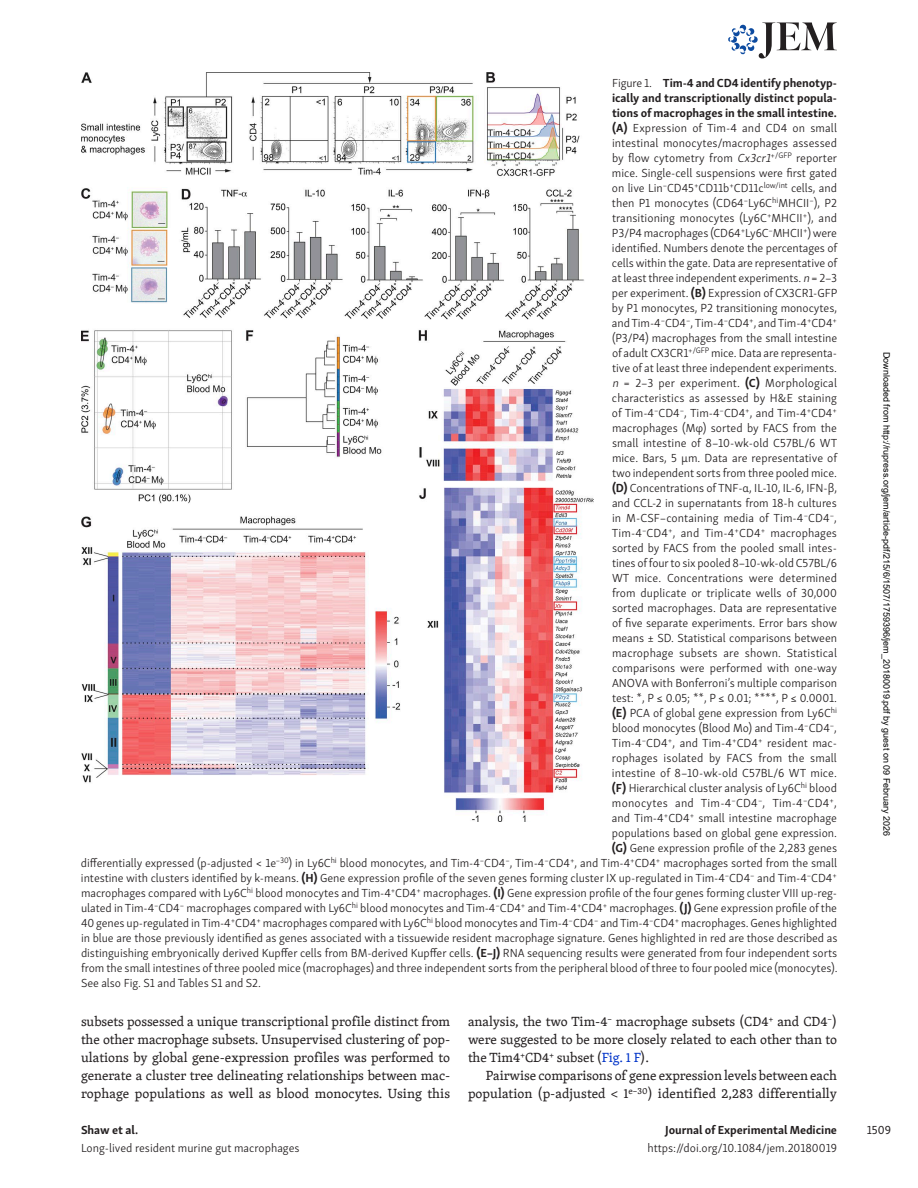
<style>
.page{position:relative;width:918px;height:1188px;background:#fff}
.page>*{position:absolute;margin:0;border:0;box-sizing:border-box;transform-origin:0 0}
.t1{font:13.5px/18px "Skolar PE";letter-spacing:-.005em;color:#231f20;text-align:justify}
.t2{font:300 12px "Skolar Sans PE";letter-spacing:-.005em;color:#231f20}
.t3{font:700 12px "Skolar Sans PE";letter-spacing:-.005em;color:#231f20}
.t4{font:300 12px "Skolar Sans PE";letter-spacing:.02em;color:#231f20}
.t5{font:12px "Skolar Sans PE";color:#231f20}
.t6{font:9px "Arial";color:#000}
.s1{font-weight:300}
.s2{font-weight:700}
.s3{font-style:italic}
.s4{color:#0034c9}
</style>
<div class="page">
<svg style="left:728px;top:23px;width:109px;height:35px"></svg>
<img style="left:81px;top:72px;width:513px;height:749px">
<p class="t3" style="left:612px;top:73px;width:227px"><span class="s1">Figure 1.</span> Tim-4 and CD4 identify phenotyp-</p>
<p class="t3" style="left:612px;top:88px;width:227px">ically and transcriptionally distinct popula-</p>
<p class="t3" style="left:612px;top:103px;width:227px">tions of macrophages in the small intestine.</p>
<p class="t2" style="left:612px;top:119px;width:227px"><span class="s2">(A)</span> Expression of Tim-4 and CD4 on small</p>
<p class="t2" style="left:612px;top:134px;width:227px">intestinal monocytes/macrophages assessed</p>
<p class="t2" style="left:612px;top:149px;width:227px">by flow cytometry from <span class="s3">Cx3cr1</span><sup>+/GFP</sup> reporter</p>
<p class="t2" style="left:612px;top:164px;width:226px">mice. Single-cell suspensions were first gated</p>
<p class="t2" style="left:612px;top:179px;width:227px">on live Lin<sup>–</sup>CD45<sup>+</sup>CD11b<sup>+</sup>CD11c<sup>low/int</sup> cells, and</p>
<p class="t2" style="left:612px;top:194px;width:227px">then P1 monocytes (CD64<sup>–</sup>Ly6C<sup>hi</sup>MHCII<sup>–</sup>), P2</p>
<p class="t2" style="left:612px;top:209px;width:227px">transitioning monocytes (Ly6C<sup>+</sup>MHCII<sup>+</sup>), and</p>
<p class="t2" style="left:612px;top:224px;width:227px">P3/P4 macrophages (CD64<sup>+</sup>Ly6C<sup>–</sup>MHCII<sup>+</sup>) were</p>
<p class="t2" style="left:612px;top:239px;width:227px">identified. Numbers denote the percentages of</p>
<p class="t2" style="left:612px;top:254px;width:227px">cells within the gate. Data are representative of</p>
<p class="t2" style="left:612px;top:269px;width:227px">at least three independent experiments. <span class="s3">n</span> = 2–3</p>
<p class="t2" style="left:612px;top:284px;width:227px">per experiment. <span class="s2">(B)</span> Expression of CX3CR1-GFP</p>
<p class="t2" style="left:612px;top:299px;width:227px">by P1 monocytes, P2 transitioning monocytes,</p>
<p class="t2" style="left:612px;top:314px;width:227px">and Tim-4<sup>–</sup>CD4<sup>–</sup>, Tim-4<sup>–</sup>CD4<sup>+</sup>, and Tim-4<sup>+</sup>CD4<sup>+</sup></p>
<p class="t2" style="left:612px;top:329px;width:227px">(P3/P4) macrophages from the small intestine</p>
<p class="t2" style="left:612px;top:344px;width:227px">of adult CX3CR1<sup>+/GFP</sup> mice. Data are representa-</p>
<p class="t2" style="left:612px;top:359px;width:227px">tive of at least three independent experiments.</p>
<p class="t2" style="left:612px;top:374px;width:227px"><span class="s3">n</span> = 2–3 per experiment. <span class="s2">(C)</span> Morphological</p>
<p class="t2" style="left:612px;top:389px;width:227px">characteristics as assessed by H&amp;E staining</p>
<p class="t2" style="left:612px;top:404px;width:227px">of Tim-4<sup>–</sup>CD4<sup>–</sup>, Tim-4<sup>–</sup>CD4<sup>+</sup>, and Tim-4<sup>+</sup>CD4<sup>+</sup></p>
<p class="t2" style="left:612px;top:419px;width:227px">macrophages (Mφ) sorted by FACS from the</p>
<p class="t2" style="left:612px;top:434px;width:227px">small intestine of 8–10-wk-old C57BL/6 WT</p>
<p class="t2" style="left:612px;top:449px;width:227px">mice. Bars, 5 µm. Data are representative of</p>
<p class="t2" style="left:612px;top:464px;width:227px">two independent sorts from three pooled mice.</p>
<p class="t2" style="left:612px;top:479px;width:227px"><span class="s2">(D)</span> Concentrations of TNF-α, IL-10, IL-6, IFN-β,</p>
<p class="t2" style="left:612px;top:494px;width:226px">and CCL-2 in supernatants from 18-h cultures</p>
<p class="t2" style="left:612px;top:509px;width:226px">in M-CSF–containing media of Tim-4<sup>–</sup>CD4<sup>–</sup>,</p>
<p class="t2" style="left:612px;top:524px;width:227px">Tim-4<sup>–</sup>CD4<sup>+</sup>, and Tim-4<sup>+</sup>CD4<sup>+</sup> macrophages</p>
<p class="t2" style="left:612px;top:539px;width:227px">sorted by FACS from the pooled small intes-</p>
<p class="t2" style="left:612px;top:554px;width:227px">tines of four to six pooled 8–10-wk-old C57BL/6</p>
<p class="t2" style="left:612px;top:569px;width:227px">WT mice. Concentrations were determined</p>
<p class="t2" style="left:612px;top:584px;width:226px">from duplicate or triplicate wells of 30,000</p>
<p class="t2" style="left:612px;top:599px;width:226px">sorted macrophages. Data are representative</p>
<p class="t2" style="left:612px;top:614px;width:227px">of five separate experiments. Error bars show</p>
<p class="t2" style="left:612px;top:629px;width:227px">means ± SD. Statistical comparisons between</p>
<p class="t2" style="left:612px;top:644px;width:227px">macrophage subsets are shown. Statistical</p>
<p class="t2" style="left:612px;top:659px;width:227px">comparisons were performed with one-way</p>
<p class="t2" style="left:612px;top:674px;width:227px">ANOVA with Bonferroni’s multiple comparison</p>
<p class="t2" style="left:612px;top:689px;width:227px">test: *, P ≤ 0.05; **, P ≤ 0.01; ****, P ≤ 0.0001.</p>
<p class="t2" style="left:612px;top:704px;width:227px"><span class="s2">(E)</span> PCA of global gene expression from Ly6C<sup>hi</sup></p>
<p class="t2" style="left:612px;top:719px;width:226px">blood monocytes (Blood Mo) and Tim-4<sup>–</sup>CD4<sup>–</sup>,</p>
<p class="t2" style="left:612px;top:734px;width:226px">Tim-4<sup>–</sup>CD4<sup>+</sup>, and Tim-4<sup>+</sup>CD4<sup>+</sup> resident mac-</p>
<p class="t2" style="left:612px;top:749px;width:226px">rophages isolated by FACS from the small</p>
<p class="t2" style="left:612px;top:764px;width:227px">intestine of 8–10-wk-old C57BL/6 WT mice.</p>
<p class="t2" style="left:612px;top:779px;width:227px"><span class="s2">(F)</span> Hierarchical cluster analysis of Ly6C<sup>hi</sup> blood</p>
<p class="t4" style="left:612px;top:794px;width:227px">monocytes and Tim-4<sup>–</sup>CD4<sup>–</sup>, Tim-4<sup>–</sup>CD4<sup>+</sup>,</p>
<p class="t2" style="left:612px;top:809px;width:227px">and Tim-4<sup>+</sup>CD4<sup>+</sup> small intestine macrophage</p>
<p class="t2" style="left:612px;top:824px;width:227px">populations based on global gene expression.</p>
<p class="t2" style="left:612px;top:839px;width:227px"><span class="s2">(G)</span> Gene expression profile of the 2,283 genes</p>
<p class="t2" style="left:81px;top:854px;width:758px">differentially expressed (p-adjusted &lt; 1e<sup>–30</sup>) in Ly6C<sup>hi</sup> blood monocytes, and Tim-4<sup>–</sup>CD4<sup>–</sup>, Tim-4<sup>–</sup>CD4<sup>+</sup>, and Tim-4<sup>+</sup>CD4<sup>+</sup> macrophages sorted from the small</p>
<p class="t2" style="left:81px;top:869px;width:758px">intestine with clusters identified by k-means. <span class="s2">(H)</span> Gene expression profile of the seven genes forming cluster IX up-regulated in Tim-4<sup>–</sup>CD4<sup>–</sup> and Tim-4<sup>–</sup>CD4<sup>+</sup></p>
<p class="t2" style="left:81px;top:884px;width:758px">macrophages compared with Ly6C<sup>hi</sup> blood monocytes and Tim-4<sup>+</sup>CD4<sup>+</sup> macrophages. <span class="s2">(I)</span> Gene expression profile of the four genes forming cluster VIII up-reg-</p>
<p class="t2" style="left:81px;top:899px;width:758px">ulated in Tim-4<sup>–</sup>CD4<sup>–</sup> macrophages compared with Ly6C<sup>hi</sup> blood monocytes and Tim-4<sup>–</sup>CD4<sup>+</sup> and Tim-4<sup>+</sup>CD4<sup>+</sup> macrophages. <span class="s2">(J)</span> Gene expression profile of the</p>
<p class="t2" style="left:81px;top:914px;width:758px">40 genes up-regulated in Tim-4<sup>+</sup>CD4<sup>+</sup> macrophages compared with Ly6C<sup>hi</sup> blood monocytes and Tim-4<sup>–</sup>CD4<sup>–</sup> and Tim-4<sup>–</sup>CD4<sup>+</sup> macrophages. Genes highlighted</p>
<p class="t2" style="left:81px;top:929px;width:758px">in blue are those previously identified as genes associated with a tissuewide resident macrophage signature. Genes highlighted in red are those described as</p>
<p class="t2" style="left:81px;top:944px;width:758px">distinguishing embryonically derived Kupffer cells from BM-derived Kupffer cells. <span class="s2">(E–J)</span> RNA sequencing results were generated from four independent sorts</p>
<p class="t2" style="left:81px;top:959px;width:758px">from the small intestines of three pooled mice (macrophages) and three independent sorts from the peripheral blood of three to four pooled mice (monocytes).</p>
<p class="t2" style="left:81px;top:974px;width:181px">See also Fig. S1 and Tables S1 and S2.</p>
<p class="t1" style="left:81px;top:1012px;width:371px">subsets possessed a unique transcriptional profile distinct from the other macrophage subsets. Unsupervised clustering of pop&shy;ulations by global gene-expression profiles was performed to generate a cluster tree delineating relationships between mac&shy;rophage populations as well as blood monocytes. Using this</p>
<p class="t1" style="left:468px;top:1012px;width:371px">analysis, the two Tim-4<sup>–</sup> macrophage subsets (CD4<sup>+</sup> and CD4<sup>–</sup>) were suggested to be more closely related to each other than to the Tim4<sup>+</sup>CD4<sup>+</sup> subset (<span class="s4">Fig. 1 F</span>).</p>
<p class="t1" style="left:468px;top:1066px;width:370px;text-align:right">Pairwise comparisons of gene expression levels between each population (p-adjusted &lt; 1<sup>e–30</sup>) identified 2,283 differentially</p>
<p class="t3" style="left:81px;top:1120px;width:59px">Shaw et al.</p>
<p class="t2" style="left:81px;top:1139px;width:220px">Long-lived resident murine gut macrophages</p>
<p class="t3" style="left:665px;top:1120px;width:173px">Journal of Experimental Medicine</p>
<p class="t2" style="left:647px;top:1139px;width:191px">https://doi.org/10.1084/jem.20180019</p>
<p class="t6" style="left:890px;top:352px;width:486px;rotate:90deg">Downloaded from http://rupress.org/jem/article-pdf/215/6/1507/1759396/jem_20180019.pdf by guest on 09 February 2026</p>
<p class="t5" style="left:867px;top:1121px;width:26px">1509</p>
</div>
